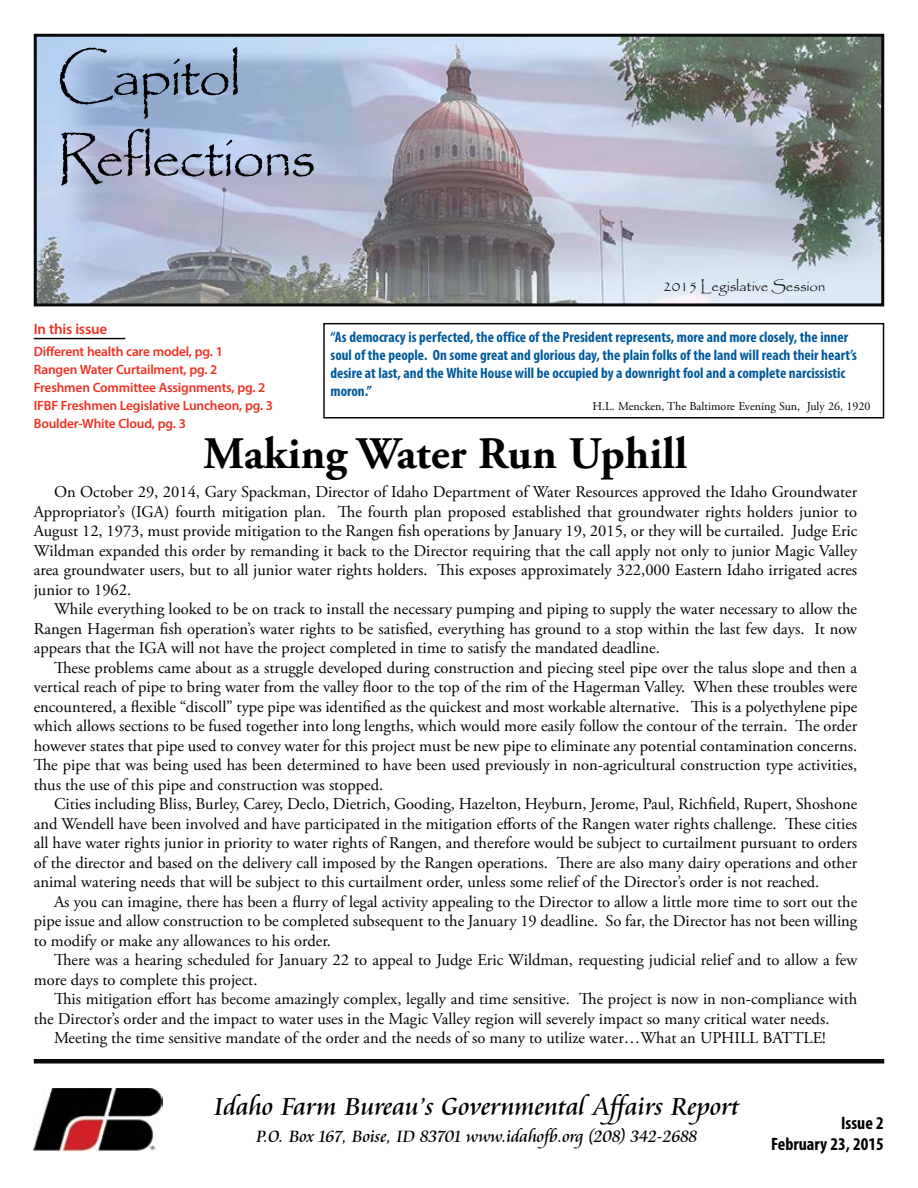
<style>
.page{position:relative;width:918px;height:1188px;background:#fff}
.page>*{position:absolute;margin:0;border:0;box-sizing:border-box;transform-origin:0 0}
.t1{font:58.05px/81.2px "Papyrus";letter-spacing:-.04em;color:#000}
.t2{font:700 45px "Adobe Garamond Pro";color:#000}
.t3{font:27px "Cataneo BT";letter-spacing:-.01em;color:#000}
.t4{font:18px "Cataneo BT";letter-spacing:-.01em;color:#000}
.t5{font:700 condensed 18px/21px "Myriad Pro";color:#000;text-align:right}
.t6{font:16.5px/19.5px "Adobe Garamond Pro";color:#000;text-align:justify}
.t7{font:700 condensed 15px/18px "Myriad Pro";color:#005a9c}
.t8{font:15px "Papyrus";letter-spacing:-.01em;color:#000}
.t9{font:600 15px "Myriad Pro";letter-spacing:-.015em;color:#ee3124}
.t10{font:600 13.5px/18px "Myriad Pro";letter-spacing:-.015em;color:#ee3124}
.t11{font:12px "Adobe Garamond Pro";color:#000}
</style>
<div class="page">
<div style="left:34px;top:1059px;width:850px;height:5px;background:#0a0a0b"></div>
<img style="left:34px;top:1088px;width:129px;height:64px">
<img style="left:38px;top:38px;width:842px;height:264px">
<div style="left:34px;top:34px;width:850px;height:272px;border:3px solid #0a0a0b"></div>
<hr style="left:34px;top:338px;width:91px;height:1px;background:#0a0a0b">
<div style="left:323px;top:323px;width:561px;height:95px;border:2px solid #0a0a0b"></div>
<h1 class="t1" style="left:56px;top:34px;width:261px">Capitol<br>Reflections</h1>
<p class="t9" style="left:34px;top:320px;width:75px">In this issue</p>
<p class="t10" style="left:34px;top:342px;width:241px">Different health care model, pg. 1<br>Rangen Water Curtailment, pg. 2<br>Freshmen Committee Assignments, pg. 2<br>IFBF Freshmen Legislative Luncheon, pg. 3<br>Boulder-White Cloud, pg. 3</p>
<p class="t8" style="left:663px;top:277px;width:164px">2015 Legislative Session</p>
<p class="t7" style="left:330px;top:327px;width:528px">“As democracy is perfected, the office of the President represents, more and more closely, the inner soul of the people. On some great and glorious day, the plain folks of the land will reach their heart’s desire at last, and the White House will be occupied by a downright fool and a complete narcissistic moron.”</p>
<p class="t11" style="left:593px;top:399px;width:279px">H.L. Mencken, The Baltimore Evening Sun, July 26, 1920</p>
<h2 class="t2" style="left:204px;top:428px;width:485px">Making Water Run Uphill</h2>
<p class="t6" style="left:34px;top:483px;width:825px;text-indent:20px">On October 29, 2014, Gary Spackman, Director of Idaho Department of Water Resources approved the Idaho Groundwater Appropriator’s (IGA) fourth mitigation plan. The fourth plan proposed established that groundwater rights holders junior to August 12, 1973, must provide mitigation to the Rangen fish operations by January 19, 2015, or they will be curtailed. Judge Eric Wildman expanded this order by remanding it back to the Director requiring that the call apply not only to junior Magic Valley area groundwater users, but to all junior water rights holders. This exposes approximately 322,000 Eastern Idaho irrigated acres junior to 1962.</p>
<p class="t6" style="left:34px;top:600px;width:825px;text-indent:20px">While everything looked to be on track to install the necessary pumping and piping to supply the water necessary to allow the Rangen Hagerman fish operation’s water rights to be satisfied, everything has ground to a stop within the last few days. It now appears that the IGA will not have the project completed in time to satisfy the mandated deadline.</p>
<p class="t6" style="left:34px;top:659px;width:825px;text-indent:20px">These problems came about as a struggle developed during construction and piecing steel pipe over the talus slope and then a vertical reach of pipe to bring water from the valley floor to the top of the rim of the Hagerman Valley. When these troubles were encountered, a flexible “discoll” type pipe was identified as the quickest and most workable alternative. This is a polyethylene pipe which allows sections to be fused together into long lengths, which would more easily follow the contour of the terrain. The order however states that pipe used to convey water for this project must be new pipe to eliminate any potential contamination concerns.<br>The pipe that was being used has been determined to have been used previously in non-agricultural construction type activities, thus the use of this pipe and construction was stopped.</p>
<p class="t6" style="left:34px;top:795px;width:825px;text-indent:20px">Cities including Bliss, Burley, Carey, Declo, Dietrich, Gooding, Hazelton, Heyburn, Jerome, Paul, Richfield, Rupert, Shoshone and Wendell have been involved and have participated in the mitigation efforts of the Rangen water rights challenge. These cities all have water rights junior in priority to water rights of Rangen, and therefore would be subject to curtailment pursuant to orders of the director and based on the delivery call imposed by the Rangen operations. There are also many dairy operations and other animal watering needs that will be subject to this curtailment order, unless some relief of the Director’s order is not reached.</p>
<p class="t6" style="left:34px;top:893px;width:825px;text-indent:20px">As you can imagine, there has been a flurry of legal activity appealing to the Director to allow a little more time to sort out the pipe issue and allow construction to be completed subsequent to the January 19 deadline. So far, the Director has not been willing to modify or make any allowances to his order.</p>
<p class="t6" style="left:34px;top:951px;width:825px;text-indent:20px">There was a hearing scheduled for January 22 to appeal to Judge Eric Wildman, requesting judicial relief and to allow a few more days to complete this project.</p>
<p class="t6" style="left:54px;top:990px;width:805px">This mitigation effort has become amazingly complex, legally and time sensitive. The project is now in non-compliance with</p>
<p class="t6" style="left:34px;top:1010px;width:797px">the Director’s order and the impact to water uses in the Magic Valley region will severely impact so many critical water needs.</p>
<p class="t6" style="left:54px;top:1029px;width:773px">Meeting the time sensitive mandate of the order and the needs of so many to utilize water…What an UPHILL BATTLE!</p>
<h3 class="t3" style="left:214px;top:1090px;width:527px">Idaho Farm Bureau’s Governmental Affairs Report</h3>
<p class="t4" style="left:256px;top:1125px;width:443px">P.O. Box 167, Boise, ID 83701 www.idahofb.org (208) 342-2688</p>
<p class="t5" style="left:771px;top:1112px;width:114px">Issue 2<br>February 23, 2015</p>
</div>
